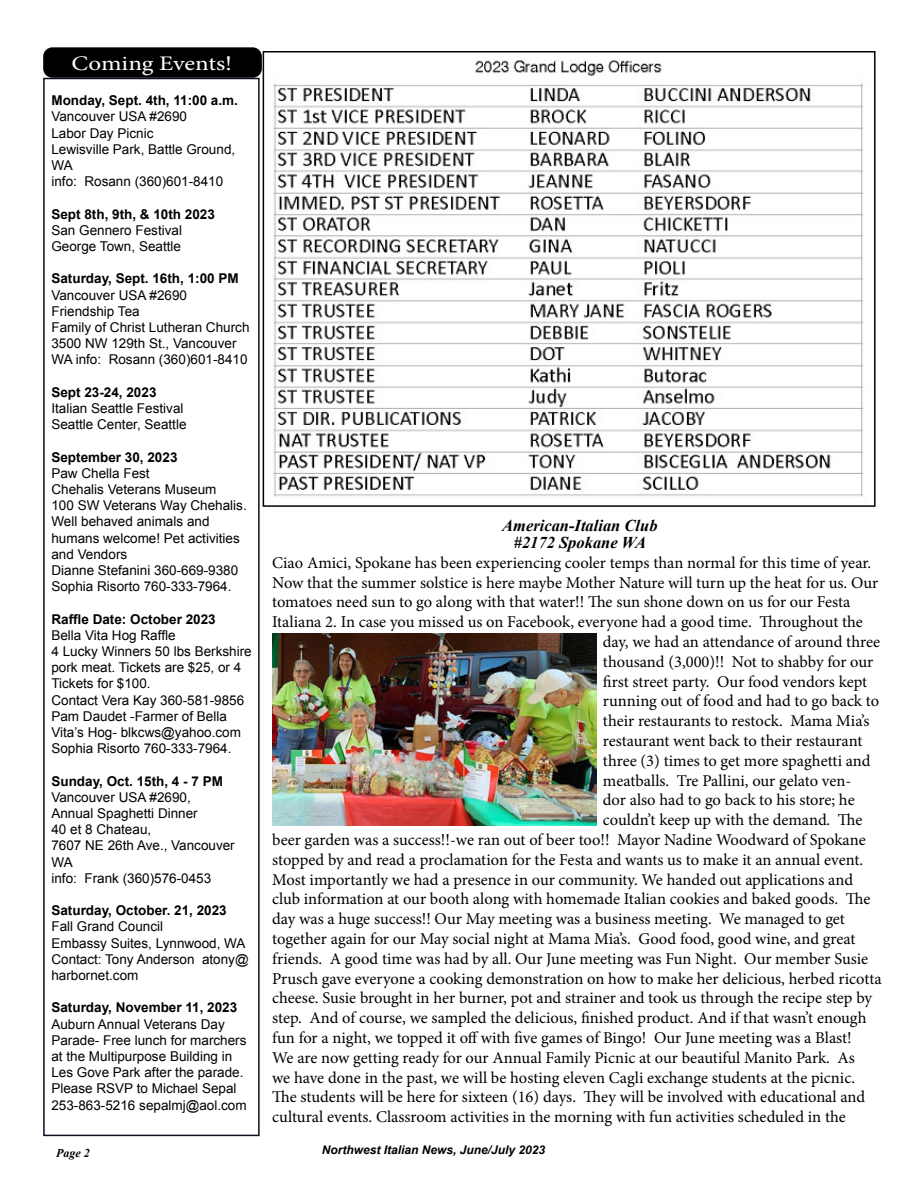
<style>
.page{position:relative;width:918px;height:1188px;background:#fff}
.page>*{position:absolute;margin:0;border:0;box-sizing:border-box;transform-origin:0 0}
.t1{font:20.7px "Minion Pro";letter-spacing:-.005em;color:#fff;scale:1.21 1}
.t2{font:16.5px "Minion Pro";letter-spacing:-.005em;color:#000}
.t3{font:italic 700 16.5px/16.8px "Times New Roman";color:#000;text-align:center}
.t4{font:13.5px/16.2px "Arial";color:#000}
.t5{font:700 13.5px "Arial";color:#000}
.t6{font:italic 700 12px "Arial";color:#000}
.t7{font:italic 700 12px "Times New Roman";color:#000}
</style>
<div class="page">
<div style="left:43px;top:78px;width:217px;height:1058px;border:2px solid #0c0d1d"></div>
<div style="left:43px;top:47px;width:219px;height:31px;background:#000;border-radius:9px"></div>
<img style="left:273px;top:60px;width:591px;height:437px">
<div style="left:263px;top:51px;width:613px;height:456px;border:2px solid #000"></div>
<img style="left:272px;top:634px;width:324px;height:191px">
<p class="t1" style="left:71px;top:50px;width:134px">Coming Events!</p>
<p class="t5" style="left:51px;top:92px;width:188px">Monday, Sept. 4th, 11:00 a.m.</p>
<p class="t4" style="left:51px;top:109px;width:185px">Vancouver USA #2690<br>Labor Day Picnic<br>Lewisville Park, Battle Ground,<br>WA<br>info: Rosann (360)601-8410</p>
<p class="t5" style="left:51px;top:205px;width:165px">Sept 8th, 9th, &amp; 10th 2023</p>
<p class="t4" style="left:51px;top:222px;width:132px">San Gennero Festival<br>George Town, Seattle</p>
<p class="t5" style="left:51px;top:270px;width:189px">Saturday, Sept. 16th, 1:00 PM</p>
<p class="t4" style="left:51px;top:287px;width:200px">Vancouver USA #2690<br>Friendship Tea<br>Family of Christ Lutheran Church<br>3500 NW 129th St., Vancouver<br>WA info: Rosann (360)601-8410</p>
<p class="t5" style="left:51px;top:383px;width:107px">Sept 23-24, 2023</p>
<p class="t4" style="left:51px;top:400px;width:137px">Italian Seattle Festival<br>Seattle Center, Seattle</p>
<p class="t5" style="left:51px;top:448px;width:128px">September 30, 2023</p>
<p class="t4" style="left:51px;top:465px;width:197px">Paw Chella Fest<br>Chehalis Veterans Museum<br>100 SW Veterans Way Chehalis.<br>Well behaved animals and humans welcome! Pet activities and Vendors<br>Dianne Stefanini 360-669-9380<br>Sophia Risorto 760-333-7964.</p>
<p class="t5" style="left:51px;top:610px;width:166px">Raffle Date: October 2023</p>
<p class="t4" style="left:51px;top:627px;width:202px">Bella Vita Hog Raffle<br>4 Lucky Winners 50 lbs Berkshire pork meat. Tickets are $25, or 4<br>Tickets for $100.<br>Contact Vera Kay 360-581-9856<br>Pam Daudet -Farmer of Bella<br>Vita’s Hog- blkcws@yahoo.com<br>Sophia Risorto 760-333-7964.</p>
<p class="t5" style="left:51px;top:772px;width:173px">Sunday, Oct. 15th, 4 - 7 PM</p>
<p class="t4" style="left:51px;top:789px;width:185px">Vancouver USA #2690,<br>Annual Spaghetti Dinner<br>40 et 8 Chateau,<br>7607 NE 26th Ave., Vancouver<br>WA<br>info: Frank (360)576-0453</p>
<p class="t5" style="left:51px;top:902px;width:177px">Saturday, October. 21, 2023</p>
<p class="t4" style="left:51px;top:919px;width:199px">Fall Grand Council<br>Embassy Suites, Lynnwood, WA<br>Contact: Tony Anderson atony@ harbornet.com</p>
<p class="t5" style="left:51px;top:999px;width:187px">Saturday, November 11, 2023</p>
<p class="t4" style="left:51px;top:1016px;width:197px">Auburn Annual Veterans Day<br>Parade- Free lunch for marchers at the Multipurpose Building in<br>Les Gove Park after the parade.<br>Please RSVP to Michael Sepal<br>253-863-5216 sepalmj@aol.com</p>
<p class="t3" style="left:502px;top:517px;width:157px">American-Italian Club #2172 Spokane WA</p>
<p class="t2" style="left:272px;top:551px;width:601px">Ciao Amici, Spokane has been experiencing cooler temps than normal for this time of year.</p>
<p class="t2" style="left:272px;top:571px;width:608px">Now that the summer solstice is here maybe Mother Nature will turn up the heat for us. Our</p>
<p class="t2" style="left:272px;top:591px;width:580px">tomatoes need sun to go along with that water!! The sun shone down on us for our Festa</p>
<p class="t2" style="left:272px;top:611px;width:592px">Italiana 2. In case you missed us on Facebook, everyone had a good time. Throughout the</p>
<p class="t2" style="left:603px;top:631px;width:279px">day, we had an attendance of around three</p>
<p class="t2" style="left:603px;top:650px;width:272px">thousand (3,000)!! Not to shabby for our</p>
<p class="t2" style="left:603px;top:670px;width:266px">first street party. Our food vendors kept</p>
<p class="t2" style="left:603px;top:690px;width:278px">running out of food and had to go back to</p>
<p class="t2" style="left:603px;top:710px;width:268px">their restaurants to restock. Mama Mia’s</p>
<p class="t2" style="left:603px;top:730px;width:261px">restaurant went back to their restaurant</p>
<p class="t2" style="left:603px;top:749px;width:269px">three (3) times to get more spaghetti and</p>
<p class="t2" style="left:603px;top:769px;width:250px">meatballs. Tre Pallini, our gelato ven-</p>
<p class="t2" style="left:603px;top:789px;width:253px">dor also had to go back to his store; he</p>
<p class="t2" style="left:603px;top:809px;width:261px">couldn’t keep up with the demand. The</p>
<p class="t2" style="left:272px;top:829px;width:595px">beer garden was a success!!-we ran out of beer too!! Mayor Nadine Woodward of Spokane</p>
<p class="t2" style="left:272px;top:848px;width:593px">stopped by and read a proclamation for the Festa and wants us to make it an annual event.</p>
<p class="t2" style="left:272px;top:868px;width:582px">Most importantly we had a presence in our community. We handed out applications and</p>
<p class="t2" style="left:272px;top:888px;width:600px">club information at our booth along with homemade Italian cookies and baked goods. The</p>
<p class="t2" style="left:272px;top:908px;width:574px">day was a huge success!! Our May meeting was a business meeting. We managed to get</p>
<p class="t2" style="left:272px;top:928px;width:585px">together again for our May social night at Mama Mia’s. Good food, good wine, and great</p>
<p class="t2" style="left:272px;top:947px;width:598px">friends. A good time was had by all. Our June meeting was Fun Night. Our member Susie</p>
<p class="t2" style="left:272px;top:967px;width:611px">Prusch gave everyone a cooking demonstration on how to make her delicious, herbed ricotta</p>
<p class="t2" style="left:272px;top:987px;width:601px">cheese. Susie brought in her burner, pot and strainer and took us through the recipe step by</p>
<p class="t2" style="left:272px;top:1007px;width:596px">step. And of course, we sampled the delicious, finished product. And if that wasn’t enough</p>
<p class="t2" style="left:272px;top:1027px;width:581px">fun for a night, we topped it off with five games of Bingo! Our June meeting was a Blast!</p>
<p class="t2" style="left:272px;top:1046px;width:584px">We are now getting ready for our Annual Family Picnic at our beautiful Manito Park. As</p>
<p class="t2" style="left:272px;top:1066px;width:585px">we have done in the past, we will be hosting eleven Cagli exchange students at the picnic.</p>
<p class="t2" style="left:272px;top:1086px;width:595px">The students will be here for sixteen (16) days. They will be involved with educational and</p>
<p class="t2" style="left:272px;top:1106px;width:575px">cultural events. Classroom activities in the morning with fun activities scheduled in the</p>
<p class="t7" style="left:56px;top:1145px;width:35px">Page 2</p>
<p class="t6" style="left:322px;top:1142px;width:225px">Northwest Italian News, June/July 2023</p>
</div>
